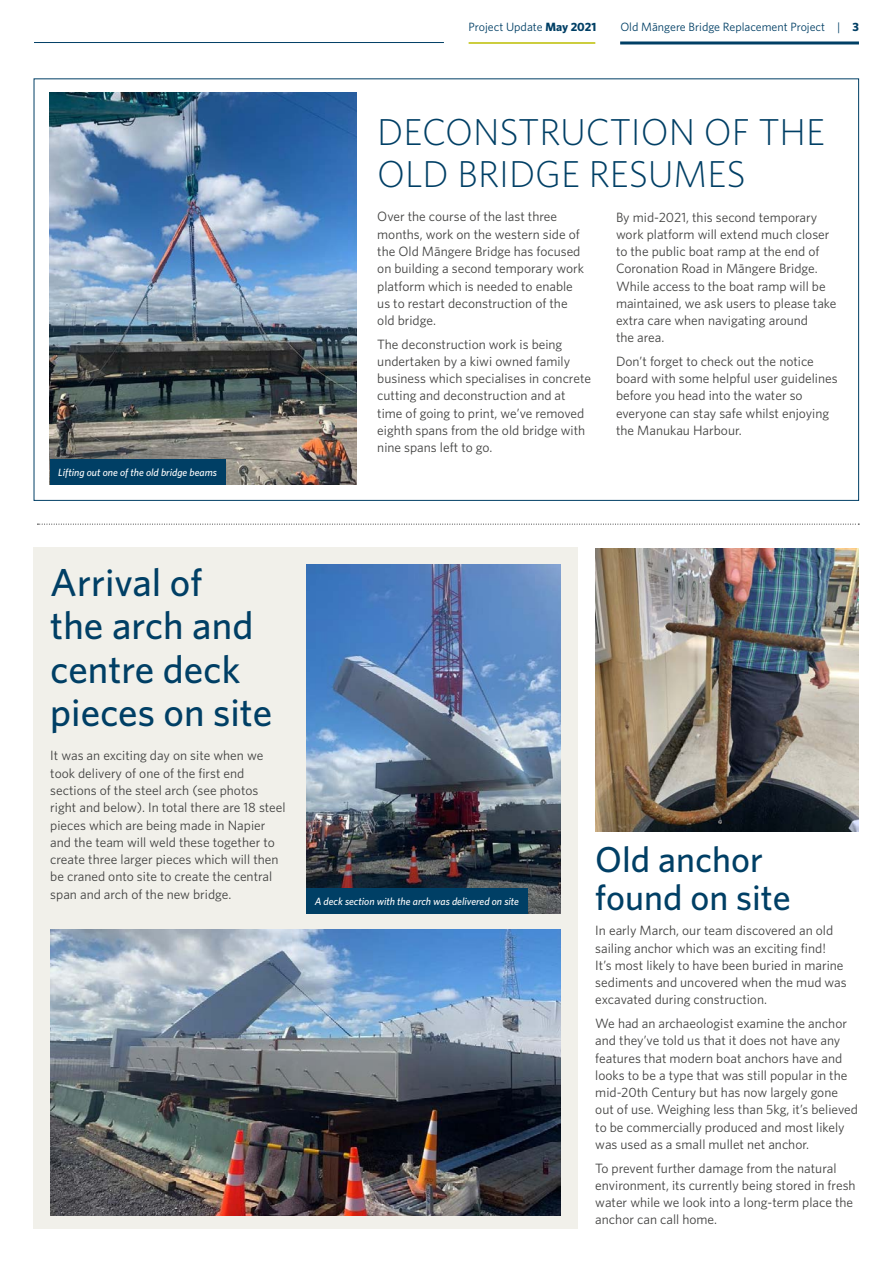
<style>
.page{position:relative;width:893px;height:1263px;background:#fff}
.page>*{position:absolute;margin:0;border:0;box-sizing:border-box;transform-origin:0 0}
.t1{font:500 39px/43.5px "Whitney";color:#003f65}
.t2{font:300 37.5px/42px "Whitney";color:#003f65}
.t3{font:500 36px/37.5px "Whitney";color:#003f65}
.t4{font:13.5px/17.2px "Whitney";color:#424241}
.t5{font:12px "Whitney";color:#003f65}
.t6{font:italic 500 10.5px "Whitney";color:#fff}
.s1{font-weight:700}
</style>
<div class="page">
<div style="left:34px;top:547px;width:544px;height:682px;background:#f1f0ea"></div>
<img style="left:596px;top:549px;width:263px;height:283px">
<img style="left:306px;top:564px;width:255px;height:349px">
<img style="left:51px;top:929px;width:510px;height:286px">
<hr style="left:469px;top:42px;width:126px;height:2px;background:#bcbe00">
<hr style="left:34px;top:42px;width:410px;height:1px;background:#003f65">
<hr style="left:620px;top:41px;width:239px;height:3px;background:#003f65">
<div style="left:306px;top:888px;width:221px;height:25px;background:#003f65"></div>
<img style="left:50px;top:92px;width:306px;height:392px">
<div style="left:50px;top:459px;width:175px;height:25px;background:#003f65"></div>
<svg style="left:37px;top:524px;width:822px;height:1px"></svg>
<p class="t6" style="left:58px;top:465px;width:160px">Lifting out one of the old bridge beams</p>
<p class="t5" style="left:469px;top:19px;width:129px">Project Update <span class="s1">May 2021</span></p>
<p class="t5" style="left:620px;top:19px;width:240px">Old Māngere Bridge Replacement Project | <span class="s1">3</span></p>
<h2 class="t2" style="left:377px;top:110px;width:449px">DECONSTRUCTION OF THE<br>OLD BRIDGE RESUMES</h2>
<p class="t4" style="left:377px;top:208px;width:208px">Over the course of the last three months, work on the western side of the Old Māngere Bridge has focused on building a second temporary work platform which is needed to enable us to restart deconstruction of the old bridge.</p>
<p class="t4" style="left:377px;top:335px;width:215px">The deconstruction work is being undertaken by a kiwi owned family business which specialises in concrete cutting and deconstruction and at time of going to print, we’ve removed eighth spans from the old bridge with nine spans left to go.</p>
<p class="t4" style="left:616px;top:208px;width:222px">By mid-2021, this second temporary work platform will extend much closer to the public boat ramp at the end of<br>Coronation Road in Māngere Bridge.<br>While access to the boat ramp will be maintained, we ask users to please take extra care when navigating around<br>the area.</p>
<p class="t4" style="left:616px;top:352px;width:223px">Don’t forget to check out the notice board with some helpful user guidelines before you head into the water so everyone can stay safe whilst enjoying the Manukau Harbour.</p>
<h1 class="t1" style="left:50px;top:560px;width:224px">Arrival of<br>the arch and centre deck pieces on site</h1>
<p class="t4" style="left:50px;top:747px;width:237px">It was an exciting day on site when we took delivery of one of the first end sections of the steel arch (see photos right and below). In total there are 18 steel pieces which are being made in Napier and the team will weld these together to create three larger pieces which will then be craned onto site to create the central span and arch of the new bridge.</p>
<p class="t6" style="left:315px;top:894px;width:206px">A deck section with the arch was delivered on site</p>
<h3 class="t3" style="left:595px;top:840px;width:197px">Old anchor found on site</h3>
<p class="t4" style="left:595px;top:922px;width:253px">In early March, our team discovered an old sailing anchor which was an exciting find!<br>It’s most likely to have been buried in marine sediments and uncovered when the mud was excavated during construction.</p>
<p class="t4" style="left:595px;top:1014px;width:264px">We had an archaeologist examine the anchor and they’ve told us that it does not have any features that modern boat anchors have and looks to be a type that was still popular in the mid-20th Century but has now largely gone out of use. Weighing less than 5kg, it’s believed to be commercially produced and most likely was used as a small mullet net anchor.</p>
<p class="t4" style="left:595px;top:1159px;width:262px">To prevent further damage from the natural environment, its currently being stored in fresh water while we look into a long-term place the anchor can call home.</p>
</div>
